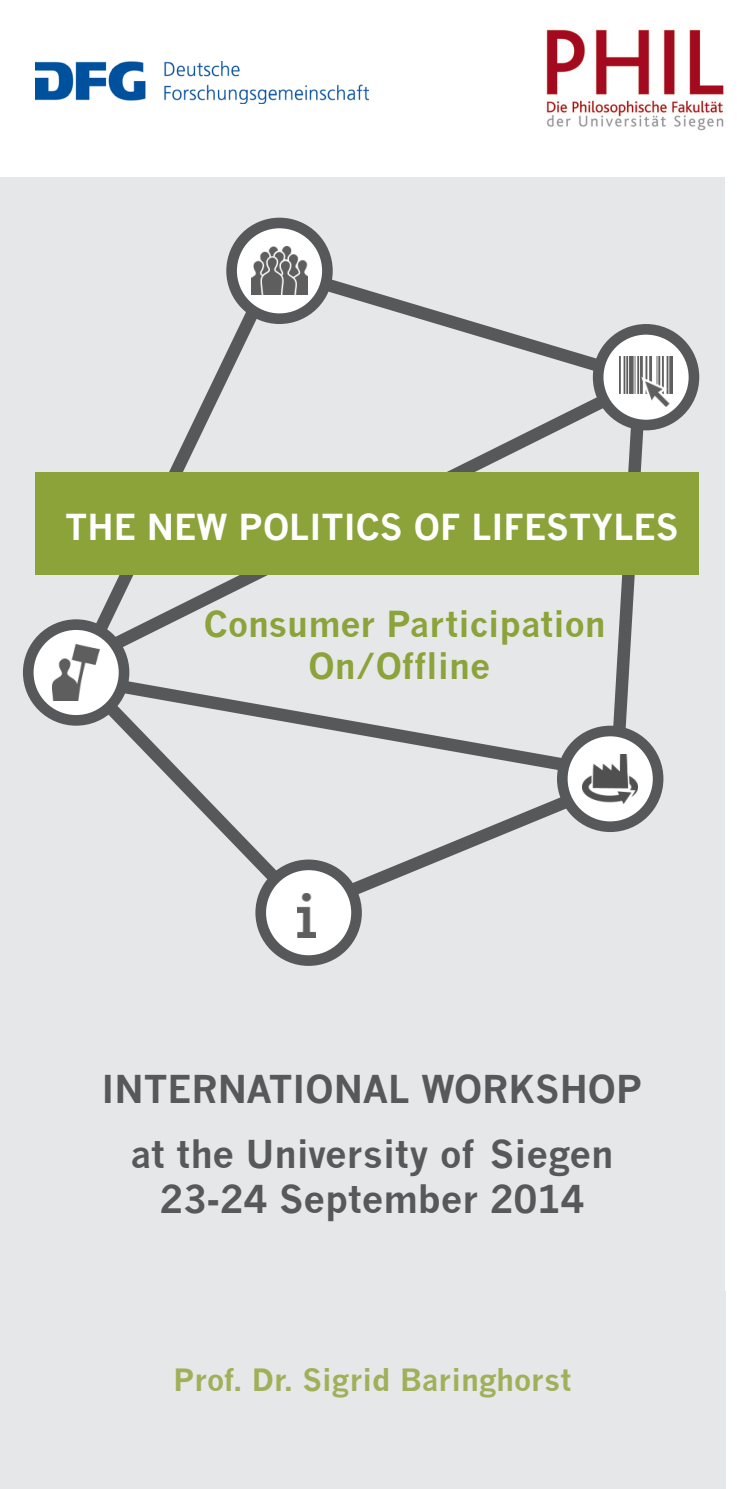
<style>
.page{position:relative;width:745px;height:1489px;background:#fff}
.page>*{position:absolute;margin:0;border:0;box-sizing:border-box;transform-origin:0 0}
.t1{font:700 37.5px "News Gothic";color:#57585a}
.t2{font:700 35px "News Gothic";color:#8ba339}
.t3{font:700 35px "News Gothic";color:#fff}
.t4{font:700 30px "News Gothic";color:#9fb058}
</style>
<div class="page">
<div style="left:0;top:177px;width:724px;height:1311px;background:#e6e7e9"></div>
<img style="left:35px;top:61px;width:333px;height:43px">
<div style="left:227px;top:219px;width:104px;height:104px;background:#57585a;border-radius:50%"></div>
<div style="left:256px;top:860px;width:104px;height:104px;background:#57585a;border-radius:50%"></div>
<div style="left:558px;top:727px;width:103px;height:103px;background:#57585a;border-radius:50%"></div>
<div style="left:24px;top:620px;width:104px;height:104px;background:#57585a;border-radius:50%"></div>
<svg style="left:220px;top:252px;width:48px;height:114px"></svg>
<svg style="left:268px;top:256px;width:385px;height:110px"></svg>
<svg style="left:178px;top:787px;width:116px;height:139px"></svg>
<svg style="left:294px;top:787px;width:329px;height:136px"></svg>
<svg style="left:52px;top:366px;width:604px;height:298px"></svg>
<svg style="left:602px;top:407px;width:50px;height:384px"></svg>
<svg style="left:63px;top:664px;width:560px;height:123px"></svg>
<div style="left:35px;top:472px;width:663px;height:102px;background:#8ba339"></div>
<div style="left:593px;top:325px;width:104px;height:104px;background:#57585a;border-radius:50%"></div>
<div style="left:592px;top:324px;width:106px;height:106px;border:2px solid #57585a;border-radius:50%"></div>
<div style="left:237px;top:228px;width:85px;height:85px;background:#fff;border-radius:50%"></div>
<div style="left:603px;top:334px;width:85px;height:86px;background:#fff;border-radius:50%"></div>
<div style="left:567px;top:736px;width:85px;height:85px;background:#fff;border-radius:50%"></div>
<div style="left:266px;top:870px;width:85px;height:85px;background:#fff;border-radius:50%"></div>
<div style="left:34px;top:630px;width:85px;height:85px;background:#fff;border-radius:50%"></div>
<img style="left:251px;top:247px;width:56px;height:48px">
<img style="left:619px;top:357px;width:53px;height:49px">
<img style="left:52px;top:644px;width:48px;height:57px">
<img style="left:582px;top:754px;width:55px;height:49px">
<img style="left:298px;top:893px;width:17px;height:44px">
<img style="left:546px;top:29px;width:178px;height:102px">
<p class="t3" style="left:65px;top:506px;width:614px">THE NEW POLITICS OF LIFESTYLES</p>
<p class="t2" style="left:204px;top:603px;width:403px">Consumer Participation</p>
<p class="t2" style="left:308px;top:645px;width:183px">On/Offline</p>
<p class="t1" style="left:101px;top:1066px;width:542px">INTERNATIONAL WORKSHOP</p>
<p class="t1" style="left:130px;top:1131px;width:484px">at the University of Siegen</p>
<p class="t1" style="left:159px;top:1176px;width:425px">23-24 September 2014</p>
<p class="t4" style="left:173px;top:1361px;width:399px">Prof. Dr. Sigrid Baringhorst</p>
</div>
